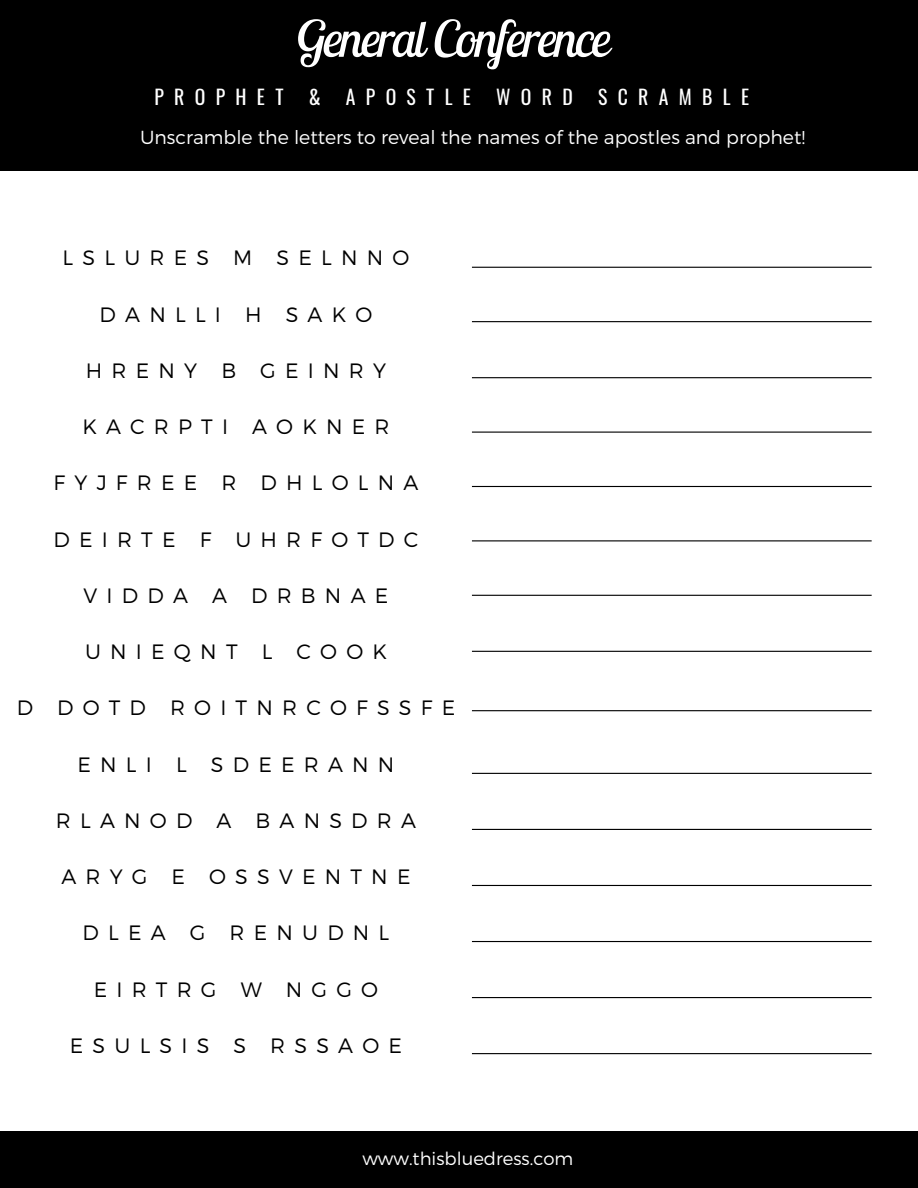
<style>
.page{position:relative;width:918px;height:1188px;background:#fff}
.page>*{position:absolute;margin:0;border:0;box-sizing:border-box;transform-origin:0 0}
.t1{font:italic 50.25px "Lobster Two";letter-spacing:-.04em;color:#fff}
.t2{font:300 20.7px "Montserrat";letter-spacing:.445em;color:#000}
.t3{font:19.8px "Oswald";letter-spacing:.525em;color:#fff}
.t4{font:300 18.9px "Montserrat";color:#fff}
.t5{font:300 18px "Montserrat";color:#fff}
</style>
<div class="page">
<div style="left:0;top:1131px;width:918px;height:57px;background:#000"></div>
<div style="left:0;top:0;width:918px;height:170px;background:#000"></div>
<hr style="left:472px;top:267px;width:400px;height:1px;background:#000">
<hr style="left:472px;top:321px;width:400px;height:1px;background:#000">
<hr style="left:472px;top:377px;width:400px;height:1px;background:#000">
<hr style="left:472px;top:432px;width:400px;height:1px;background:#000">
<hr style="left:472px;top:486px;width:400px;height:1px;background:#000">
<hr style="left:472px;top:540px;width:400px;height:1px;background:#000">
<hr style="left:472px;top:595px;width:400px;height:1px;background:#000">
<hr style="left:472px;top:651px;width:400px;height:1px;background:#000">
<hr style="left:472px;top:710px;width:400px;height:1px;background:#000">
<hr style="left:472px;top:773px;width:400px;height:1px;background:#000">
<hr style="left:472px;top:829px;width:400px;height:1px;background:#000">
<hr style="left:472px;top:885px;width:400px;height:1px;background:#000">
<hr style="left:472px;top:941px;width:400px;height:1px;background:#000">
<hr style="left:472px;top:997px;width:400px;height:1px;background:#000">
<hr style="left:472px;top:1053px;width:400px;height:1px;background:#000">
<h2 class="t1" style="left:296px;top:7px;width:316px">General Conference</h2>
<h3 class="t3" style="left:154px;top:82px;width:131px">PROPHET</h3>
<h3 class="t3" style="left:309px;top:82px;width:13px">&amp;</h3>
<h3 class="t3" style="left:346px;top:82px;width:127px">APOSTLE</h3>
<h3 class="t3" style="left:496px;top:82px;width:78px">WORD</h3>
<h3 class="t3" style="left:598px;top:82px;width:153px">SCRAMBLE</h3>
<p class="t4" style="left:140px;top:125px;width:667px">Unscramble the letters to reveal the names of the apostles and prophet!</p>
<p class="t2" style="left:63px;top:245px;width:348px">LSLURES M SELNNO</p>
<p class="t2" style="left:100px;top:301px;width:274px">DANLLI H SAKO</p>
<p class="t2" style="left:86px;top:357px;width:302px">HRENY B GEINRY</p>
<p class="t2" style="left:82px;top:413px;width:309px">KACRPTI AOKNER</p>
<p class="t2" style="left:54px;top:470px;width:366px">FYJFREE R DHLOLNA</p>
<p class="t2" style="left:54px;top:526px;width:366px">DEIRTE F UHRFOTDC</p>
<p class="t2" style="left:84px;top:582px;width:306px">VIDDA A DRBNAE</p>
<p class="t2" style="left:85px;top:638px;width:303px">UNIEQNT L COOK</p>
<p class="t2" style="left:17px;top:695px;width:440px">D DOTD ROITNRCOFSSFE</p>
<p class="t2" style="left:78px;top:751px;width:318px">ENLI L SDEERANN</p>
<p class="t2" style="left:56px;top:807px;width:362px">RLANOD A BANSDRA</p>
<p class="t2" style="left:61px;top:863px;width:351px">ARYG E OSSVENTNE</p>
<p class="t2" style="left:83px;top:920px;width:308px">DLEA G RENUDNL</p>
<p class="t2" style="left:94px;top:976px;width:286px">EIRTRG W NGGO</p>
<p class="t2" style="left:70px;top:1032px;width:334px">ESULSIS S RSSAOE</p>
<h1 class="t5" style="left:362px;top:1147px;width:213px">www.thisbluedress.com</h1>
</div>
